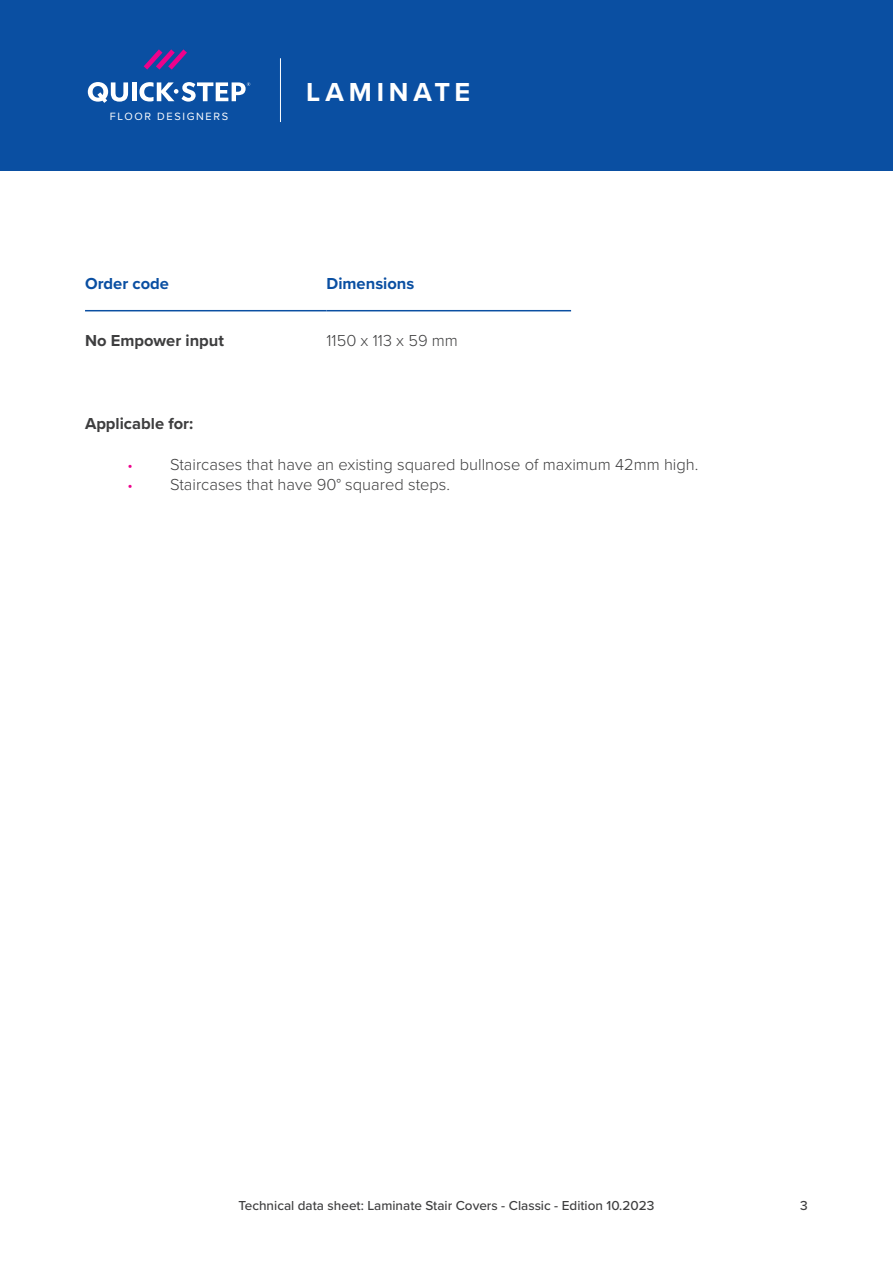
<style>
.page{position:relative;width:893px;height:1263px;background:#fff}
.page>*{position:absolute;margin:0;border:0;box-sizing:border-box;transform-origin:0 0}
.Range{font:700 27px "Proxima Nova";letter-spacing:.175em;color:#fff}
.BodyText{font:300 16.5px "Proxima Nova";color:#3e3e3f}
.Row-Header{font:700 16.5px "Proxima Nova";color:#0a4fa2}
.Column-First{font:700 16.5px "Proxima Nova";color:#3e3e3f}
.ApplicableFor{font:700 16.5px "Proxima Nova";color:#3e3e3f}
.t1{font:500 13.5px "Proxima Nova";color:#3e3e3f}
.FloorDesigners{font:10.95px "Proxima Nova";letter-spacing:.15em;color:#fff}
.s1{font-size:15px;color:#ed028c}
</style>
<div class="page">
<div style="left:0;top:0;width:893px;height:170px;background:#0a4fa2"></div>
<hr style="left:280px;top:58px;width:1px;height:64px;background:#fff">
<svg style="left:144px;top:49px;width:43px;height:21px"></svg>
<svg style="left:88px;top:82px;width:40px;height:21px"></svg>
<hr style="left:132px;top:82px;width:4px;height:19px;background:#fff">
<svg style="left:139px;top:82px;width:111px;height:20px"></svg>
<hr style="left:327px;top:310px;width:244px;height:1px;background:#0a4fa2">
<hr style="left:85px;top:310px;width:242px;height:1px;background:#0a4fa2">
<p class="FloorDesigners" style="left:110px;top:108px;width:120px">FLOOR DESIGNERS</p>
<p class="Range" style="left:306px;top:72px;width:166px">LAMINATE</p>
<p class="Row-Header" style="left:85px;top:272px;width:86px">Order code</p>
<p class="Row-Header" style="left:327px;top:272px;width:89px">Dimensions</p>
<p class="Column-First" style="left:85px;top:328px;width:141px">No Empower input</p>
<p class="BodyText" style="left:327px;top:328px;width:133px">1150 x 113 x 59 mm</p>
<p class="ApplicableFor" style="left:85px;top:411px;width:110px">Applicable for:</p>
<p class="BodyText" style="left:128px;top:453px;width:572px"><span class="s1">•</span> Staircases that have an existing squared bullnose of maximum 42mm high.</p>
<p class="BodyText" style="left:128px;top:472px;width:324px"><span class="s1">•</span> Staircases that have 90° squared steps.</p>
<p class="t1" style="left:239px;top:1195px;width:417px">Technical data sheet: Laminate Stair Covers - Classic - Edition 10.2023</p>
<p class="t1" style="left:800px;top:1195px;width:9px">3</p>
</div>
